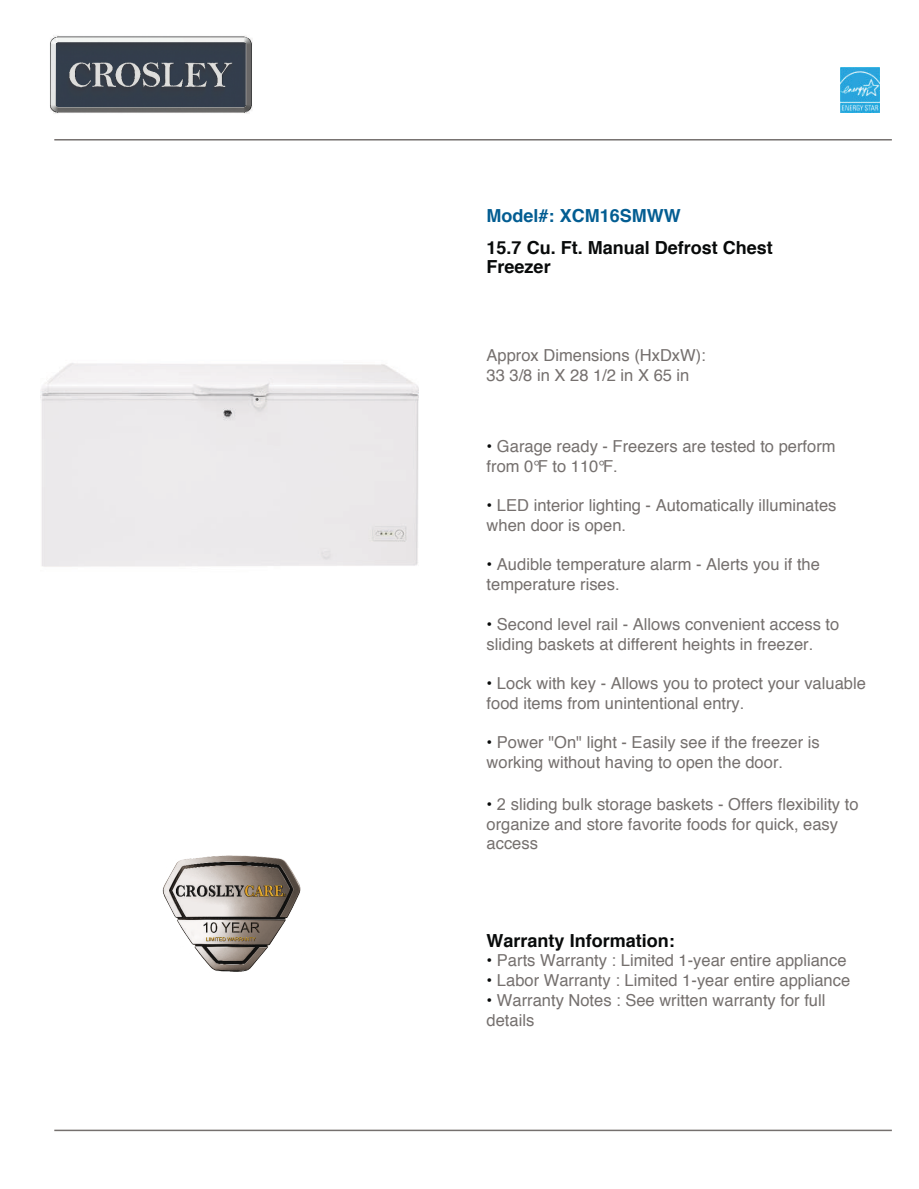
<style>
.page{position:relative;width:919px;height:1189px;background:#fff}
.page>*{position:absolute;margin:0;border:0;box-sizing:border-box;transform-origin:0 0}
.t1{font:700 18px/18.6px "Helvetica";color:#080a0a}
.t2{font:700 18px "Helvetica";color:#035d92}
.t3{font:16.5px/19.8px "Helvetica";color:#75706e}
.s1{font-weight:700;color:#080a0a}
.s2{font-family:"Arial"}
</style>
<div class="page">
<hr style="left:54px;top:139px;width:837px;height:1px;background:#75706e">
<img style="left:41px;top:363px;width:378px;height:204px">
<img style="left:840px;top:67px;width:39px;height:46px">
<hr style="left:54px;top:1129px;width:837px;height:2px;background:#75706e">
<img style="left:50px;top:35px;width:203px;height:79px">
<img style="left:162px;top:855px;width:139px;height:117px">
<p class="t2" style="left:486px;top:208px;width:196px">Model#: XCM16SMWW</p>
<p class="t1" style="left:486px;top:240px;width:288px">15.7 Cu. Ft. Manual Defrost Chest<br>Freezer</p>
<p class="t3" style="left:486px;top:346px;width:221px">Approx Dimensions (HxDxW):<br>33 3/8 in X 28 1/2 in X 65 in</p>
<p class="t3" style="left:486px;top:437px;width:350px"><span class="s1">•</span> Garage ready - Freezers are tested to perform from 0°F to 110°F.</p>
<p class="t3" style="left:486px;top:496px;width:351px"><span class="s1">•</span> LED interior lighting - Automatically illuminates when door is open.</p>
<p class="t3" style="left:486px;top:555px;width:335px"><span class="s1">•</span> Audible temperature alarm - Alerts you if the temperature rises.</p>
<p class="t3" style="left:486px;top:615px;width:354px"><span class="s1">•</span> Second level rail - Allows convenient access to sliding baskets at different heights in freezer.</p>
<p class="t3" style="left:486px;top:674px;width:381px"><span class="s1">•</span> Lock with key - Allows you to protect your valuable food items from unintentional entry.</p>
<p class="t3" style="left:486px;top:733px;width:334px"><span class="s1">•</span> Power "On" light - Easily see if the freezer is working without having to open the door.</p>
<p class="t3" style="left:486px;top:795px;width:373px;line-height:19.2px"><span class="s1">•</span> <span class="s2">2</span> sliding bulk storage baskets - Offers flexibility to organize and store favorite foods for quick, easy access</p>
<p class="t1" style="left:486px;top:932px;width:190px">Warranty Information:</p>
<p class="t3" style="left:486px;top:951px;width:361px"><span class="s1">•</span> Parts Warranty : Limited 1-year entire appliance</p>
<p class="t3" style="left:486px;top:971px;width:365px"><span class="s1">•</span> Labor Warranty : Limited 1-year entire appliance</p>
<p class="t3" style="left:486px;top:991px;width:340px"><span class="s1">•</span> Warranty Notes : See written warranty for full details</p>
</div>
